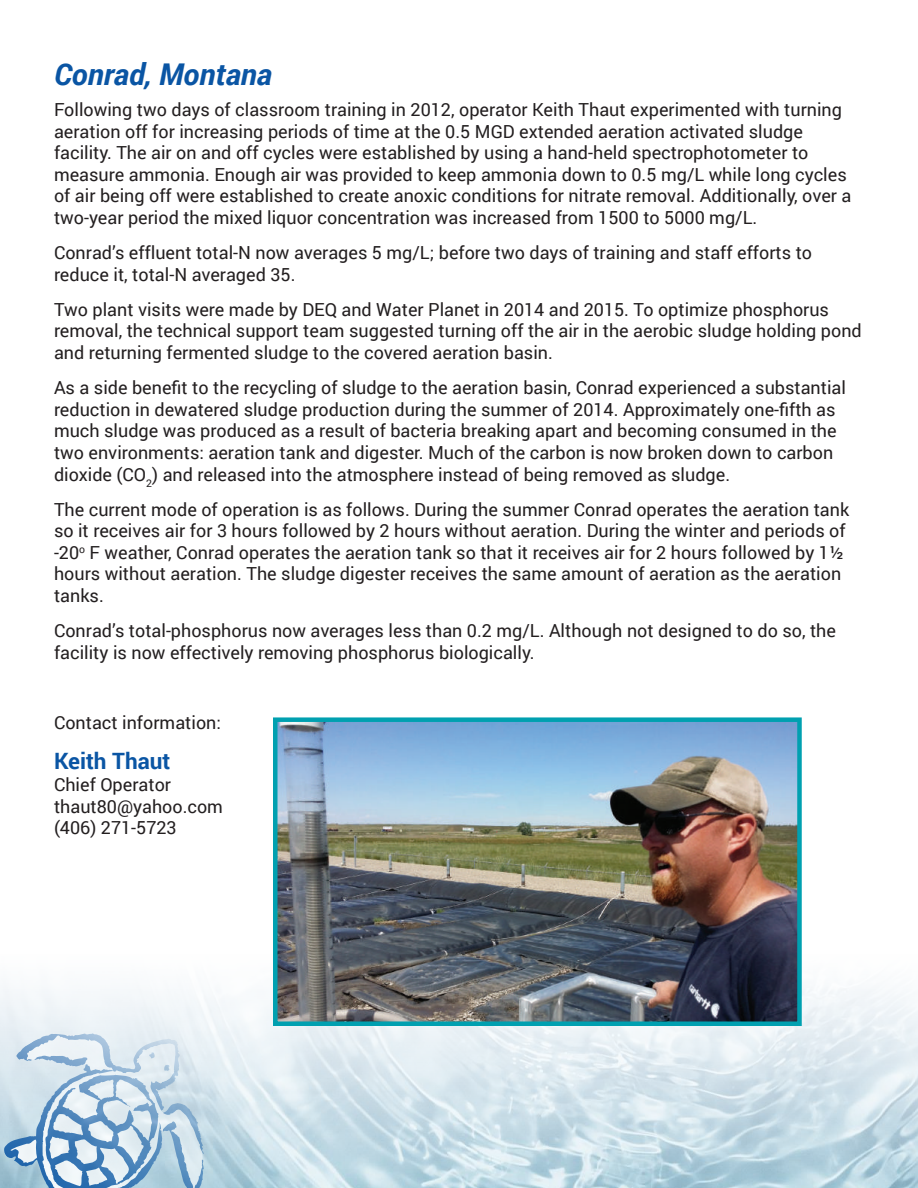
<style>
.page{position:relative;width:918px;height:1188px;background:#fff}
.page>*{position:absolute;margin:0;border:0;box-sizing:border-box;transform-origin:0 0}
.t1{font:italic 700 30px "Roboto";color:#0a55a4}
.t2{font:700 22.5px "Roboto";color:#0a55a4}
.t3{font:18px/21.6px "Roboto";color:#231f20}
</style>
<div class="page">
<img style="left:0;top:986px;width:918px;height:202px">
<svg style="left:4px;top:1032px;width:201px;height:156px;background:#b8d0e2"></svg>
<img style="left:278px;top:722px;width:519px;height:299px">
<div style="left:273px;top:717px;width:529px;height:309px;border:4px solid #00a0b0"></div>
<h1 class="t1" style="left:54px;top:54px;width:219px">Conrad, Montana</h1>
<p class="t3" style="left:54px;top:98px;width:799px">Following two days of classroom training in 2012, operator Keith Thaut experimented with turning aeration off for increasing periods of time at the 0.5 MGD extended aeration activated sludge facility. The air on and off cycles were established by using a hand-held spectrophotometer to measure ammonia. Enough air was provided to keep ammonia down to 0.5 mg/L while long cycles of air being off were established to create anoxic conditions for nitrate removal. Additionally, over a two-year period the mixed liquor concentration was increased from 1500 to 5000 mg/L.</p>
<p class="t3" style="left:54px;top:241px;width:760px">Conrad’s effluent total-N now averages 5 mg/L; before two days of training and staff efforts to reduce it, total-N averaged 35.</p>
<p class="t3" style="left:54px;top:298px;width:809px">Two plant visits were made by DEQ and Water Planet in 2014 and 2015. To optimize phosphorus removal, the technical support team suggested turning off the air in the aerobic sludge holding pond and returning fermented sludge to the covered aeration basin.</p>
<p class="t3" style="left:54px;top:376px;width:794px">As a side benefit to the recycling of sludge to the aeration basin, Conrad experienced a substantial reduction in dewatered sludge production during the summer of 2014. Approximately one-fifth as much sludge was produced as a result of bacteria breaking apart and becoming consumed in the two environments: aeration tank and digester. Much of the carbon is now broken down to carbon dioxide (CO<sub>2</sub>) and released into the atmosphere instead of being removed as sludge.</p>
<p class="t3" style="left:54px;top:498px;width:797px">The current mode of operation is as follows. During the summer Conrad operates the aeration tank so it receives air for 3 hours followed by 2 hours without aeration. During the winter and periods of -20<sup>o</sup> F weather, Conrad operates the aeration tank so that it receives air for 2 hours followed by 1½ hours without aeration. The sludge digester receives the same amount of aeration as the aeration tanks.</p>
<p class="t3" style="left:54px;top:619px;width:784px">Conrad’s total-phosphorus now averages less than 0.2 mg/L. Although not designed to do so, the facility is now effectively removing phosphorus biologically.</p>
<p class="t3" style="left:54px;top:711px;width:168px">Contact information:</p>
<p class="t2" style="left:54px;top:746px;width:118px">Keith Thaut</p>
<p class="t3" style="left:54px;top:773px;width:171px">Chief Operator thaut80@yahoo.com (406) 271-5723</p>
</div>
